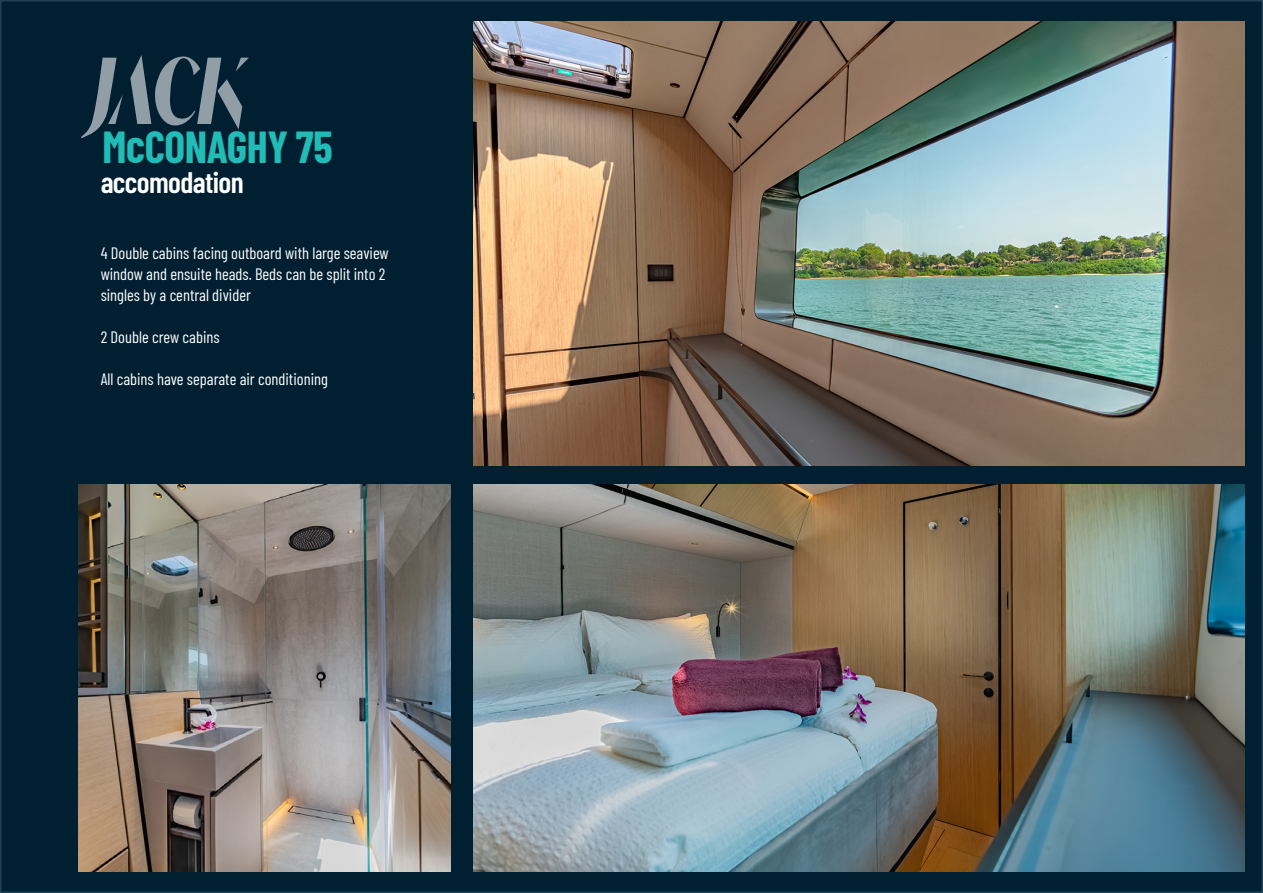
<style>
.page{position:relative;width:1263px;height:893px;background:#fff}
.page>*{position:absolute;margin:0;border:0;box-sizing:border-box;transform-origin:0 0}
.t1{font:700 43.8px "Barlow Condensed";letter-spacing:-.01em;color:#22bcb6}
.t2{font:600 29.7px "Barlow Condensed";letter-spacing:-.02em;color:#fff}
.body{font:16.5px/21px "Barlow Condensed";color:#fff}
</style>
<div class="page">
<div style="left:1px;top:1px;width:1261px;height:891px;background:#001f31"></div>
<img style="left:473px;top:21px;width:771px;height:445px">
<img style="left:473px;top:485px;width:771px;height:387px">
<img style="left:79px;top:485px;width:372px;height:387px">
<svg style="left:81px;top:58px;width:42px;height:80px"></svg>
<svg style="left:130px;top:55px;width:119px;height:74px"></svg>
<p class="t1" style="left:103px;top:116px;width:231px">McCONAGHY 75</p>
<p class="t2" style="left:101px;top:161px;width:145px">accomodation</p>
<p class="body" style="left:101px;top:242px;width:290px">4 Double cabins facing outboard with large seaview window and ensuite heads. Beds can be split into 2 singles by a central divider</p>
<p class="body" style="left:101px;top:326px;width:120px">2 Double crew cabins</p>
<p class="body" style="left:101px;top:368px;width:229px">All cabins have separate air conditioning</p>
</div>
